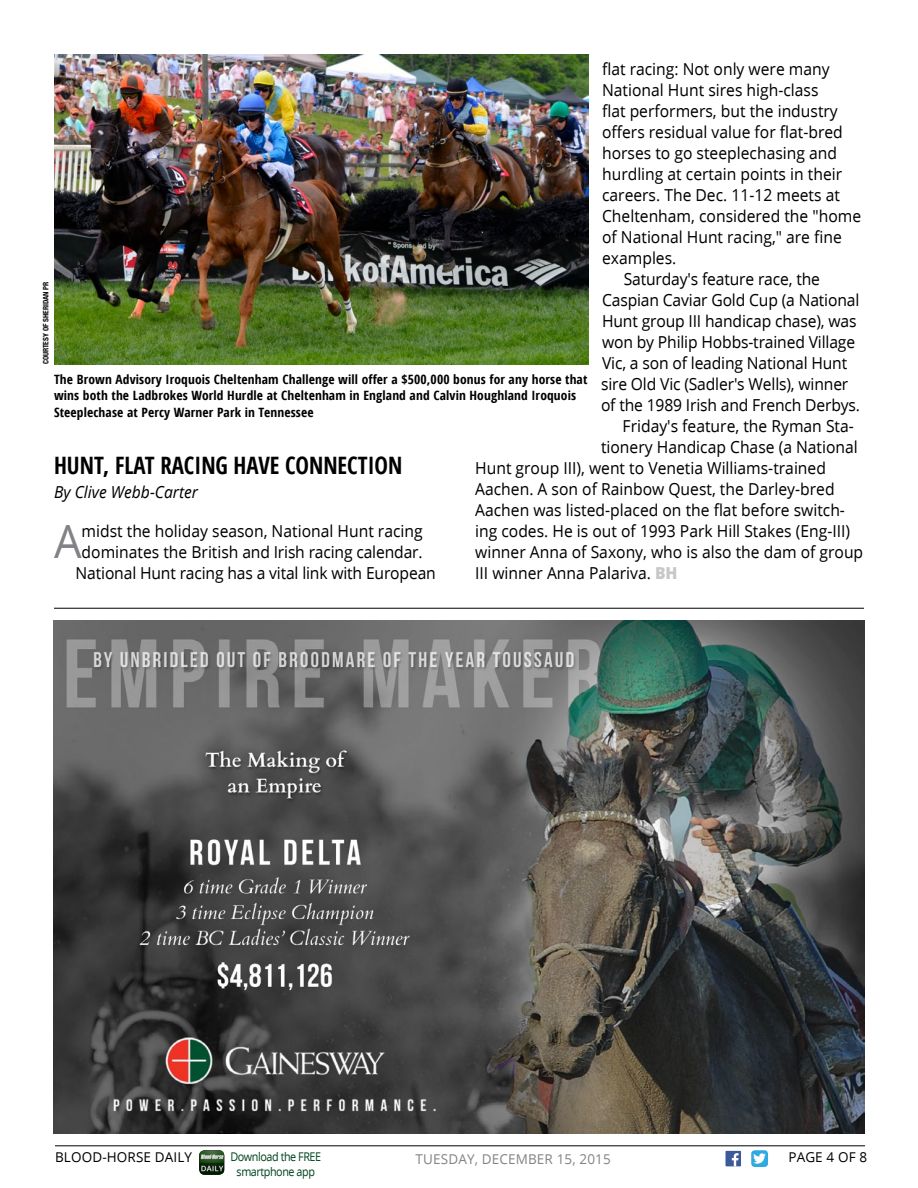
<style>
.page{position:relative;width:918px;height:1188px;background:#fff}
.page>*{position:absolute;margin:0;border:0;box-sizing:border-box;transform-origin:0 0}
.First_Paragraph{font:45.9px "Open Sans";color:#808285;scale:.95 1}
.Headline{font:700 condensed 24px "Open Sans";color:#000;scale:.95 1}
.Body_Copy{font:16.5px/21px "Open Sans";color:#000;scale:.95 1}
.First_Paragraph-2{font:16.5px/21px "Open Sans";color:#000;scale:.95 1}
.Byline{font:italic 16.5px "Open Sans";color:#000;scale:.95 1}
.t1{font:13.5px "Open Sans";letter-spacing:.01em;color:#000}
.t2{font:13.5px "Open Sans";letter-spacing:.01em;color:#848484}
.t3{font:700 condensed 12.9px/16.2px "Open Sans";letter-spacing:.01em;color:#000;scale:1.05 1}
.t4{font:12px "Open Sans";letter-spacing:-.04em;color:#00441f;scale:.9 1}
.Photo_Credit{font:700 condensed 7.5px "Helvetica Neue LT Std";color:#000}
.s1{font-weight:800;color:#c7c7c7}
</style>
<div class="page">
<hr style="left:55px;top:1146px;width:810px;height:1px;background:#000">
<div style="left:726px;top:1151px;width:15px;height:15px;background:#3c5a99"></div>
<svg style="left:732px;top:1153px;width:7px;height:13px"></svg>
<img style="left:751px;top:1150px;width:17px;height:17px">
<img style="left:199px;top:1150px;width:25px;height:25px">
<hr style="left:54px;top:608px;width:810px;height:1px;background:#000">
<img style="left:54px;top:621px;width:810px;height:513px">
<img style="left:54px;top:54px;width:535px;height:310px">
<p class="Body_Copy" style="left:602px;top:60px;width:274px">flat racing: Not only were many<br>National Hunt sires high-class<br>flat performers, but the industry offers residual value for flat-bred horses to go steeplechasing and hurdling at certain points in their careers. The Dec. 11-12 meets at<br>Cheltenham, considered the "home of National Hunt racing," are fine examples.</p>
<p class="Body_Copy" style="left:601px;top:270px;width:274px;text-indent:23px">Saturday's feature race, the Caspian Caviar Gold Cup (a National Hunt group III handicap chase), was won by Philip Hobbs-trained Village Vic, a son of leading National Hunt sire Old Vic (Sadler's Wells), winner of the 1989 Irish and French Derbys.</p>
<p class="Body_Copy" style="left:623px;top:417px;width:245px">Friday's feature, the Ryman Sta-</p>
<p class="Body_Copy" style="left:601px;top:438px;width:272px">tionery Handicap Chase (a National</p>
<p class="Body_Copy" style="left:475px;top:459px;width:371px">Hunt group III), went to Venetia Williams-trained</p>
<p class="Body_Copy" style="left:475px;top:480px;width:380px">Aachen. A son of Rainbow Quest, the Darley-bred</p>
<p class="Body_Copy" style="left:475px;top:501px;width:391px">Aachen was listed-placed on the flat before switch-</p>
<p class="Body_Copy" style="left:475px;top:522px;width:396px">ing codes. He is out of 1993 Park Hill Stakes (Eng-III)</p>
<p class="Body_Copy" style="left:475px;top:543px;width:410px">winner Anna of Saxony, who is also the dam of group</p>
<p class="Body_Copy" style="left:475px;top:564px;width:215px">III winner Anna Palariva. <span class="s1">BH</span></p>
<p class="Photo_Credit" style="left:41px;top:364px;width:84px;rotate:-90deg">COURTESY OF SHERIDAN PR</p>
<p class="t3" style="left:54px;top:373px;width:510px">The Brown Advisory Iroquois Cheltenham Challenge will offer a $500,000 bonus for any horse that wins both the Ladbrokes World Hurdle at Cheltenham in England and Calvin Houghland Iroquois<br>Steeplechase at Percy Warner Park in Tennessee</p>
<p class="Headline" style="left:54px;top:456px;width:368px">HUNT, FLAT RACING HAVE CONNECTION</p>
<p class="Byline" style="left:54px;top:486px;width:153px">By Clive Webb-Carter</p>
<p class="First_Paragraph" style="left:54px;top:523px;width:31px">A</p>
<p class="First_Paragraph-2" style="left:82px;top:522px;width:361px">midst the holiday season, National Hunt racing dominates the British and Irish racing calendar.</p>
<p class="Body_Copy" style="left:76px;top:564px;width:381px">National Hunt racing has a vital link with European</p>
<p class="t1" style="left:55px;top:1151px;width:139px">BLOOD-HORSE DAILY</p>
<p class="t4" style="left:230px;top:1152px;width:102px">Download the FREE</p>
<p class="t2" style="left:416px;top:1153px;width:197px">TUESDAY, DECEMBER 15, 2015</p>
<p class="t1" style="left:788px;top:1151px;width:80px">PAGE 4 OF 8</p>
<p class="t4" style="left:237px;top:1166px;width:89px">smartphone app</p>
</div>
